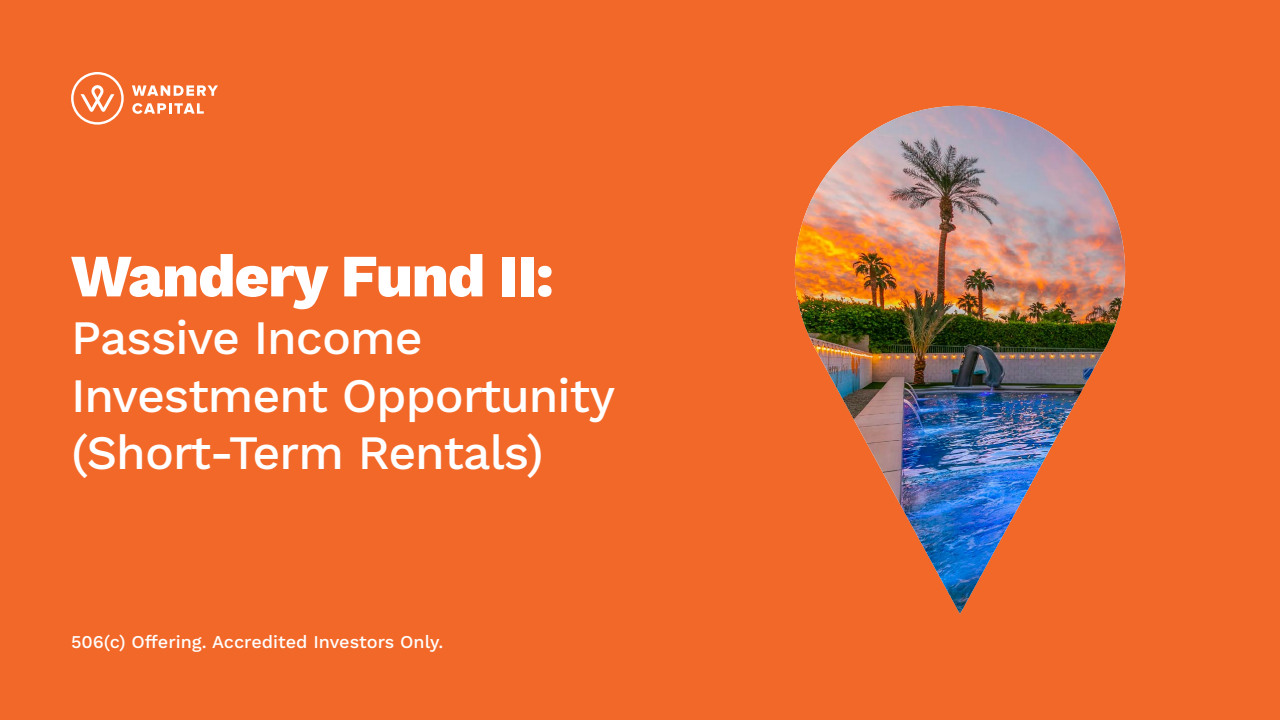
<style>
.page{position:relative;width:1280px;height:720px;background:#f26829}
.page>*{position:absolute;margin:0;border:0;box-sizing:border-box;transform-origin:0 0}
.t1{font:800 60px "Work Sans";letter-spacing:-.02em;color:#fff}
.t2{font:500 48px/57.6px "Work Sans";letter-spacing:-.02em;color:#fff}
.t3{font:500 18px "Work Sans";color:#fff}
</style>
<div class="page">
<img style="left:795px;top:106px;width:330px;height:508px">
<svg style="left:132px;top:85px;width:86px;height:11px"></svg>
<svg style="left:132px;top:103px;width:72px;height:11px"></svg>
<svg style="left:71px;top:72px;width:53px;height:53px"></svg>
<p class="t1" style="left:71px;top:241px;width:484px">Wandery Fund II:</p>
<p class="t2" style="left:71px;top:311px;width:546px">Passive Income<br>Investment Opportunity (Short-Term Rentals)</p>
<p class="t3" style="left:71px;top:631px;width:374px">506(c) Offering. Accredited Investors Only.</p>
</div>
